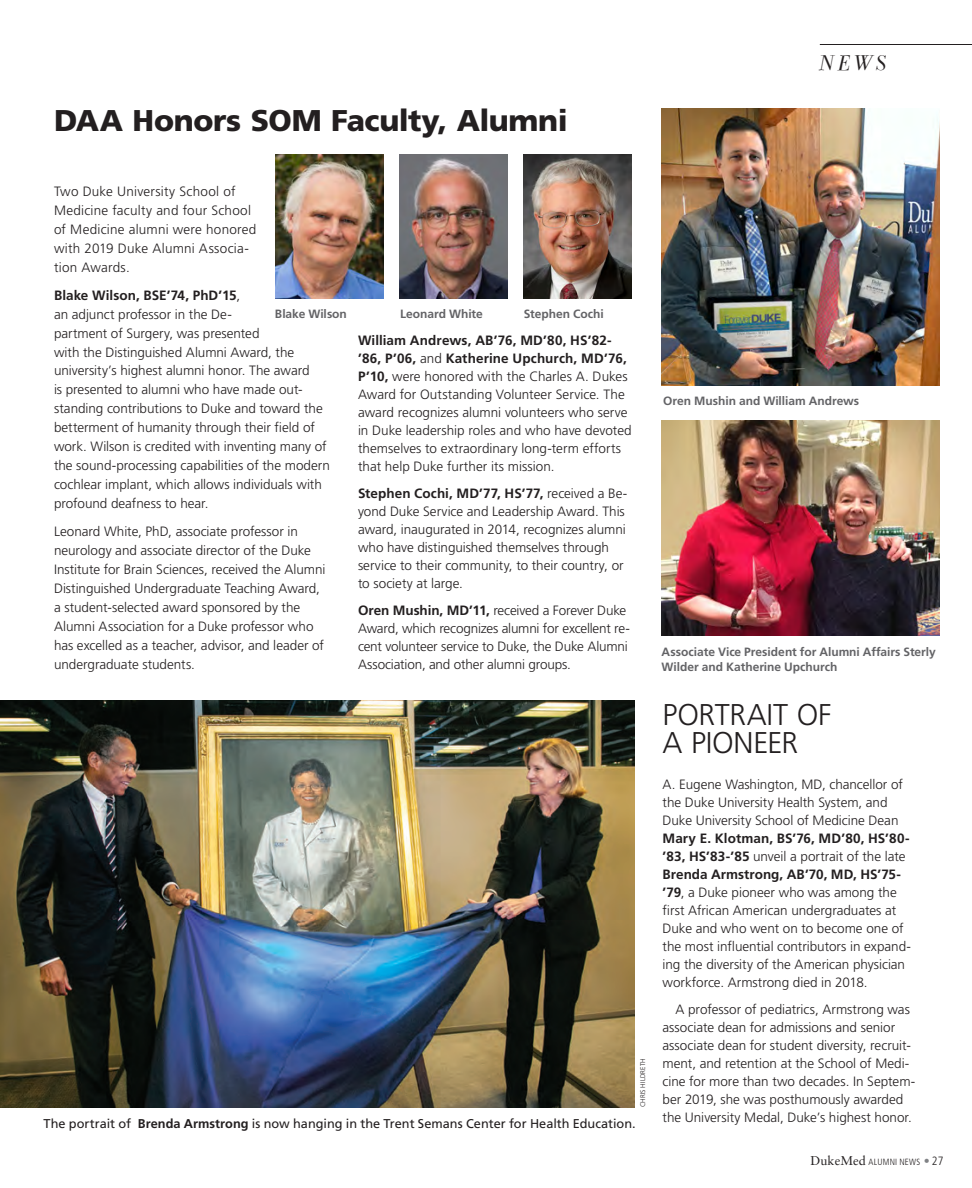
<style>
.page{position:relative;width:972px;height:1188px;background:#fff}
.page>*{position:absolute;margin:0;border:0;box-sizing:border-box;transform-origin:0 0}
.BRIEF_heads{font:900 30px "Frutiger LT Pro";letter-spacing:-.01em;color:#231f20}
.BRIEF_heads-2{font:300 30px/28.5px "Frutiger LT Pro";letter-spacing:-.01em;color:#231f20}
.dept_headers{font:italic 21px "Bodoni Svty Two ITCTT";color:#231f20}
.BRIEF_text{font:300 13.5px/18px "Frutiger LT Pro";color:#231f20}
.t1{font:12.75px "Frutiger LT Pro";color:#231f20}
.captions{font:700 12px/15px "Frutiger LT Pro";color:#636366}
.t2{font:300 condensed 9px "Frutiger LT Pro";letter-spacing:.025em;color:#231f20}
.PHOTO_CREDITS{font:300 6.75px "Frutiger LT Pro";letter-spacing:.02em;color:#231f20}
.s1{font-weight:700}
.s2{font-family:"Sabon LT Std";font-weight:400;font-stretch:normal;font-size:12.75px}
.s3{font-weight:700;font-stretch:normal;font-size:12px;color:#808285}
.s4{font-size:12px}
</style>
<div class="page">
<img style="left:662px;top:108px;width:278px;height:278px">
<img style="left:662px;top:421px;width:278px;height:215px">
<img style="left:275px;top:154px;width:108px;height:144px">
<img style="left:399px;top:154px;width:108px;height:144px">
<img style="left:523px;top:154px;width:108px;height:144px">
<hr style="left:820px;top:44px;width:152px;height:1px;background:#231f20">
<img style="left:0;top:701px;width:635px;height:406px">
<p class="BRIEF_heads" style="left:54px;top:102px;width:515px">DAA Honors SOM Faculty, Alumni</p>
<p class="dept_headers" style="left:820px;top:44px;width:68px">NEWS</p>
<p class="BRIEF_text" style="left:54px;top:182px;width:204px;line-height:18.9px">Two Duke University School of<br>Medicine faculty and four School of Medicine alumni were honored with 2019 Duke Alumni Associa&shy;tion Awards.</p>
<p class="BRIEF_text" style="left:54px;top:286px;width:277px;line-height:18.9px"><span class="s1">Blake Wilson, BSE’74, PhD’15</span>,<br>an adjunct professor in the De-<br>partment of Surgery, was presented<br>with the Distinguished Alumni Award, the university’s highest alumni honor. The award<br>is presented to alumni who have made out&shy;standing contributions to Duke and toward the betterment of humanity through their field of work. Wilson is credited with inventing many of the sound-processing capabilities of the modern cochlear implant, which allows individuals with profound deafness to hear.</p>
<p class="BRIEF_text" style="left:54px;top:522px;width:273px;line-height:18.9px">Leonard White, PhD, associate professor in neurology and associate director of the Duke Institute for Brain Sciences, received the Alumni Distinguished Undergraduate Teaching Award, a student-selected award sponsored by the Alumni Association for a Duke professor who has excelled as a teacher, advisor, and leader of undergraduate students.</p>
<p class="captions" style="left:275px;top:306px;width:73px">Blake Wilson</p>
<p class="captions" style="left:400px;top:306px;width:84px">Leonard White</p>
<p class="captions" style="left:524px;top:306px;width:81px">Stephen Cochi</p>
<p class="BRIEF_text" style="left:358px;top:331px;width:275px"><span class="s1">William Andrews, AB’76, MD’80, HS’82- ’86, P’06,</span> and <span class="s1">Katherine Upchurch, MD’76, P’10,</span> were honored with the Charles A. Dukes Award for Outstanding Volunteer Service. The award recognizes alumni volunteers who serve in Duke leadership roles and who have devoted themselves to extraordinary long-term efforts that help Duke further its mission.</p>
<p class="BRIEF_text" style="left:358px;top:484px;width:271px"><span class="s1">Stephen Cochi, MD’77, HS’77,</span> received a Be&shy;yond Duke Service and Leadership Award. This award, inaugurated in 2014, recognizes alumni who have distinguished themselves through service to their community, to their country, or to society at large.</p>
<p class="BRIEF_text" style="left:358px;top:601px;width:273px"><span class="s1">Oren Mushin, MD’11,</span> received a Forever Duke Award, which recognizes alumni for excellent re&shy;cent volunteer service to Duke, the Duke Alumni Association, and other alumni groups.</p>
<p class="PHOTO_CREDITS" style="left:639px;top:1107px;width:51px;rotate:-90deg">CHRIS HILDRETH</p>
<p class="t1" style="left:44px;top:1116px;width:594px">The portrait of <span class="s1">Brenda Armstrong</span> is now hanging in the Trent Semans Center for Health Education.</p>
<p class="captions" style="left:663px;top:394px;width:198px">Oren Mushin and William Andrews</p>
<p class="captions" style="left:662px;top:644px;width:276px">Associate Vice President for Alumni Affairs Sterly<br>Wilder and Katherine Upchurch</p>
<p class="BRIEF_heads-2" style="left:663px;top:700px;width:170px">PORTRAIT OF<br>A PIONEER</p>
<p class="BRIEF_text" style="left:663px;top:776px;width:250px">A. Eugene Washington, MD, chancellor of the Duke University Health System, and Duke University School of Medicine Dean <span class="s1">Mary E. Klotman, BS’76, MD’80, HS’80- ’83, HS’83-’85</span> unveil a portrait of the late <span class="s1">Brenda Armstrong, AB’70, MD, HS’75- ’79</span>, a Duke pioneer who was among the first African American undergraduates at Duke and who went on to become one of the most influential contributors in expand&shy;ing the diversity of the American physician workforce. Armstrong died in 2018.</p>
<p class="BRIEF_text" style="left:663px;top:1001px;width:254px;text-indent:13px">A professor of pediatrics, Armstrong was associate dean for admissions and senior associate dean for student diversity, recruit&shy;ment, and retention at the School of Medi&shy;cine for more than two decades. In Septem&shy;ber 2019, she was posthumously awarded the University Medal, Duke’s highest honor.</p>
<p class="t2" style="left:811px;top:1157px;width:134px"><span class="s2">DukeMed</span> ALUMNI NEWS <span class="s3">•</span> <span class="s4">27</span></p>
</div>
